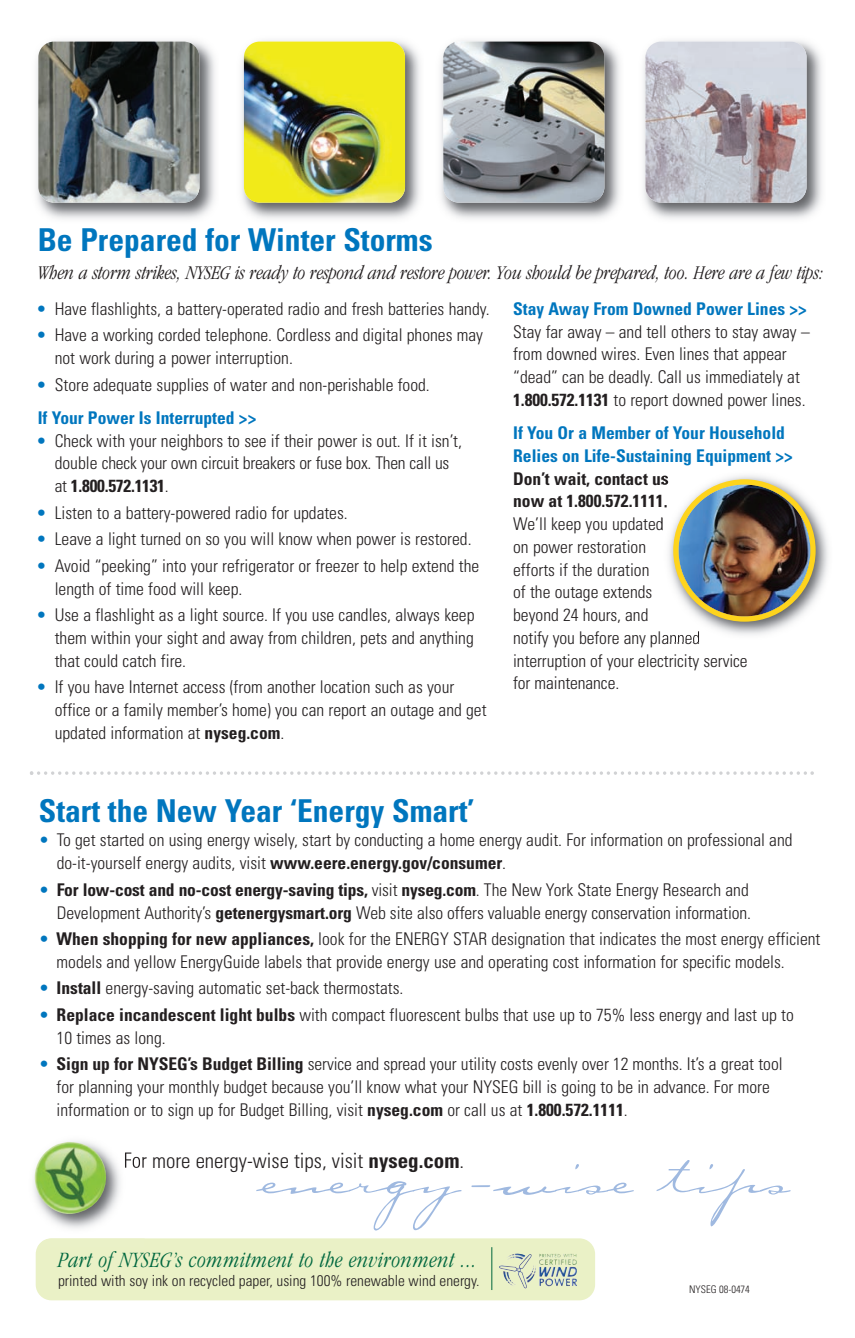
<style>
.page{position:relative;width:855px;height:1338px;background:#fff}
.page>*{position:absolute;margin:0;border:0;box-sizing:border-box;transform-origin:0 0}
.t1{font:700 condensed 31.5px "Univers";color:#0076be}
.t2{font:italic 300 condensed 22.57px "Garamond";letter-spacing:.02em;color:#00673e}
.t3{font:300 condensed 21px "Univers";color:#231f20}
.t4{font:italic 300 condensed 20.12px "Garamond";letter-spacing:-.005em;color:#231f20}
.t5{font:300 condensed 17.5px/22.8px "Univers";color:#231f20}
.t6{font:700 condensed 17.5px/22.8px "Univers";color:#0076be}
.t7{font:700 condensed 17.5px/22.8px "Univers";color:#231f20}
.t8{font:300 condensed 15.4px "Univers";color:#231f20}
.t9{font:300 condensed 10.5px "Univers";color:#231f20}
.s1{font-weight:700;color:#0076be}
.s2{font-weight:700}
.s3{color:#0076be}
</style>
<div class="page">
<svg style="left:256px;top:1181px;width:300px;height:49px"></svg>
<div style="left:36px;top:1238px;width:559px;height:62px;background:#eaf1c6;border-radius:16px"></div>
<img style="left:499px;top:1253px;width:77px;height:35px">
<hr style="left:491px;top:1247px;width:1px;height:42px;background:#00673e">
<img style="left:36px;top:40px;width:179px;height:179px">
<img style="left:38px;top:42px;width:161px;height:161px;border-radius:16px">
<img style="left:241px;top:40px;width:179px;height:179px">
<img style="left:244px;top:42px;width:161px;height:161px;border-radius:16px">
<img style="left:440px;top:40px;width:180px;height:179px">
<img style="left:443px;top:42px;width:161px;height:161px;border-radius:16px">
<img style="left:643px;top:40px;width:179px;height:179px">
<img style="left:645px;top:42px;width:161px;height:161px;border-radius:16px">
<img style="left:662px;top:511px;width:167px;height:130px">
<img style="left:662px;top:475px;width:153px;height:146px">
<svg style="left:30px;top:771px;width:783px;height:3px"></svg>
<img style="left:33px;top:1153px;width:87px;height:76px">
<img style="left:37px;top:1238px;width:108px;height:9px">
<img style="left:125px;top:1152px;width:20px;height:16px">
<img style="left:34px;top:1141px;width:73px;height:73px">
<h1 class="t1" style="left:38px;top:228px;width:396px">Be Prepared for Winter Storms</h1>
<p class="t4" style="left:38px;top:264px;width:787px">When a storm strikes, NYSEG is ready to respond and restore power. You should be prepared, too. Here are a few tips:</p>
<p class="t5" style="left:38px;top:299px;width:453px"><span class="s1">•</span> Have flashlights, a battery-operated radio and fresh batteries handy.</p>
<p class="t5" style="left:55px;top:325px;width:430px;text-indent:-17px"><span class="s1">•</span> Have a working corded telephone. Cordless and digital phones may not work during a power interruption.</p>
<p class="t5" style="left:38px;top:369px;width:393px;line-height:33.2px"><span class="s1">•</span> Store adequate supplies of water and non-perishable food.<br><span class="s1">If Your Power Is Interrupted &gt;&gt;</span></p>
<p class="t5" style="left:55px;top:430px;width:408px;text-indent:-17px"><span class="s1">•</span> Check with your neighbors to see if their power is out. If it isn’t, double check your own circuit breakers or fuse box. Then call us at <span class="s2">1.800.572.1131</span>.</p>
<p class="t5" style="left:38px;top:502px;width:311px"><span class="s1">•</span> Listen to a battery-powered radio for updates.</p>
<p class="t5" style="left:38px;top:529px;width:435px"><span class="s1">•</span> Leave a light turned on so you will know when power is restored.</p>
<p class="t5" style="left:55px;top:556px;width:426px;text-indent:-17px"><span class="s1">•</span> Avoid “peeking” into your refrigerator or freezer to help extend the length of time food will keep.</p>
<p class="t5" style="left:55px;top:605px;width:421px;text-align:justify;text-indent:-17px"><span class="s1">•</span> Use a flashlight as a light source. If you use candles, always keep them within your sight and away from children, pets and anything that could catch fire.</p>
<p class="t5" style="left:55px;top:677px;width:433px;text-indent:-17px"><span class="s1">•</span> If you have Internet access (from another location such as your office or a family member’s home) you can report an outage and get updated information at <span class="s2">nyseg.com</span>.</p>
<p class="t6" style="left:513px;top:299px;width:295px">Stay Away From Downed Power Lines &gt;&gt;</p>
<p class="t5" style="left:513px;top:321px;width:298px">Stay far away – and tell others to stay away – from downed wires. Even lines that appear “dead” can be deadly. Call us immediately at <span class="s2">1.800.572.1131</span> to report downed power lines.</p>
<p class="t6" style="left:513px;top:423px;width:281px">If You Or a Member of Your Household<br>Relies on Life-Sustaining Equipment &gt;&gt;</p>
<p class="t7" style="left:513px;top:468px;width:157px">Don’t wait, contact us now at 1.800.572.1111.</p>
<p class="t5" style="left:513px;top:514px;width:236px">We’ll keep you updated<br>on power restoration<br>efforts if the duration<br>of the outage extends<br>beyond 24 hours, and<br>notify you before any planned interruption of your electricity service for maintenance.</p>
<h1 class="t1" style="left:39px;top:799px;width:437px">Start the New Year ‘Energy Smart’</h1>
<p class="t5" style="left:57px;top:830px;width:737px;text-indent:-18px"><span class="s3">•</span> To get started on using energy wisely, start by conducting a home energy audit. For information on professional and do-it-yourself energy audits, visit <span class="s2">www.eere.energy.gov/consumer</span>.</p>
<p class="t5" style="left:39px;top:879px;width:713px;text-align:right"><span class="s3">•</span> <span class="s2">For low-cost and no-cost energy-saving tips,</span> visit <span class="s2">nyseg.com</span>. The New York State Energy Research and<br>Development Authority’s <span class="s2">getenergysmart.org</span> Web site also offers valuable energy conservation information.</p>
<p class="t5" style="left:57px;top:929px;width:765px;text-indent:-18px"><span class="s3">•</span> <span class="s2">When shopping for new appliances,</span> look for the ENERGY STAR designation that indicates the most energy efficient models and yellow EnergyGuide labels that provide energy use and operating cost information for specific models.</p>
<p class="t5" style="left:39px;top:978px;width:366px"><span class="s3">•</span> <span class="s2">Install</span> energy-saving automatic set-back thermostats.</p>
<p class="t5" style="left:57px;top:1004px;width:738px;text-indent:-18px"><span class="s3">•</span> <span class="s2">Replace incandescent light bulbs</span> with compact fluorescent bulbs that use up to 75% less energy and last up to<br>10 times as long.</p>
<p class="t5" style="left:57px;top:1054px;width:727px;text-indent:-18px"><span class="s3">•</span> <span class="s2">Sign up for NYSEG’s Budget Billing</span> service and spread your utility costs evenly over 12 months. It’s a great tool for planning your monthly budget because you’ll know what your NYSEG bill is going to be in advance. For more information or to sign up for Budget Billing, visit <span class="s2">nyseg.com</span> or call us at <span class="s2">1.800.572.1111</span>.</p>
<p class="t3" style="left:123px;top:1152px;width:342px">For more energy-wise tips, visit <span class="s2">nyseg.com</span>.</p>
<p class="t2" style="left:58px;top:1250px;width:420px">Part of NYSEG’s commitment to the environment ...</p>
<p class="t8" style="left:58px;top:1274px;width:423px">printed with soy ink on recycled paper, using 100% renewable wind energy.</p>
<p class="t9" style="left:689px;top:1285px;width:62px">NYSEG 08-0474</p>
</div>
